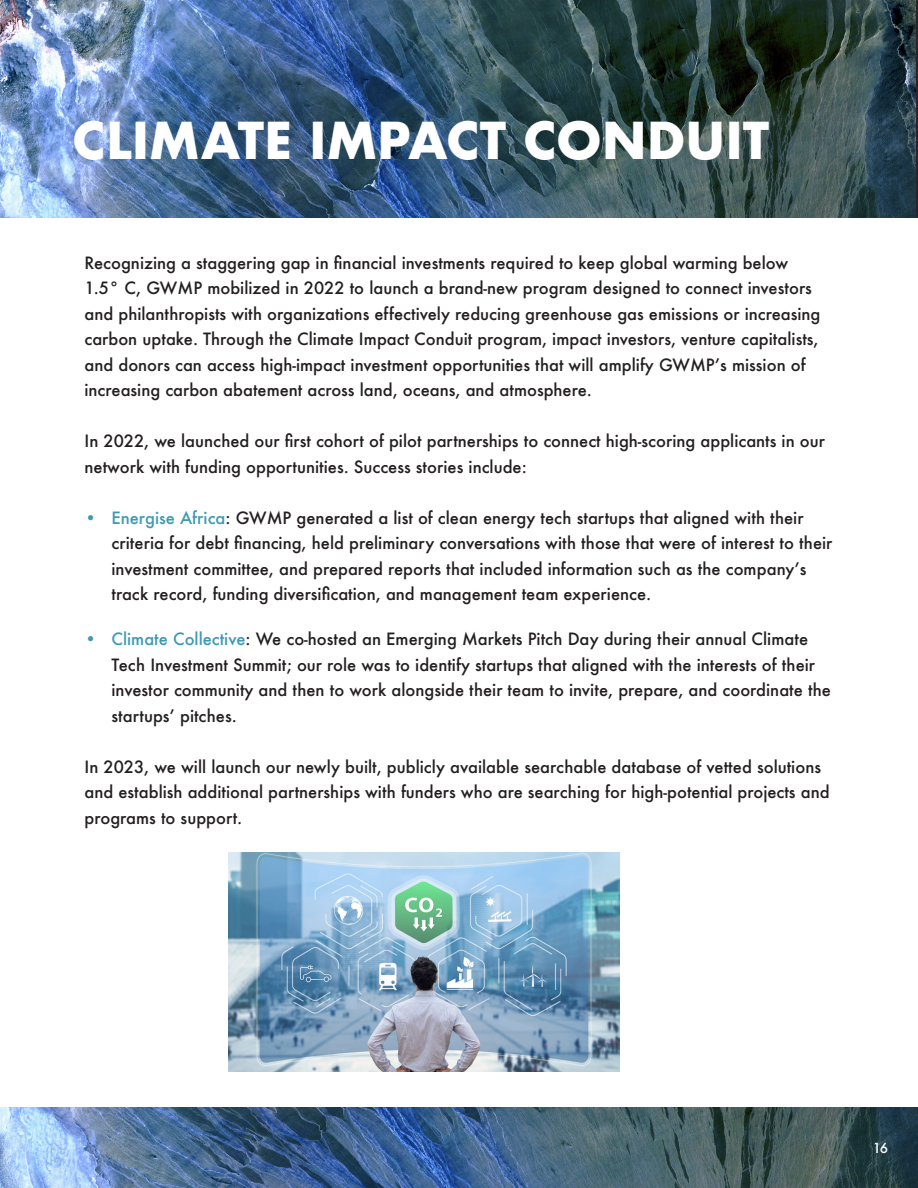
<style>
.page{position:relative;width:918px;height:1188px;background:#fff}
.page>*{position:absolute;margin:0;border:0;box-sizing:border-box;transform-origin:0 0}
._51_Main_Headers_bla{font:700 49.5px "Futura";letter-spacing:-.005em;color:#fff}
.t1{font:500 16.5px/25.5px "Futura";color:#231f20}
.t2{font:500 13.5px "Futura";color:#fff}
.s1{color:#3d9ab3}
</style>
<div class="page">
<img style="left:0;top:0;width:916px;height:218px">
<img style="left:0;top:1107px;width:918px;height:81px">
<img style="left:228px;top:853px;width:392px;height:218px">
<hr style="left:917px;top:0;width:1px;height:218px;background:#262626">
<p class="_51_Main_Headers_bla" style="left:72px;top:104px;width:698px">CLIMATE IMPACT CONDUIT</p>
<p class="t1" style="left:84px;top:250px;width:705px">Recognizing a staggering gap in financial investments required to keep global warming below</p>
<p class="t1" style="left:84px;top:275px;width:738px">1.5° C, GWMP mobilized in 2022 to launch a brand-new program designed to connect investors and philanthropists with organizations effectively reducing greenhouse gas emissions or increasing carbon uptake. Through the Climate Impact Conduit program, impact investors, venture capitalists, and donors can access high-impact investment opportunities that will amplify GWMP’s mission of increasing carbon abatement across land, oceans, and atmosphere.</p>
<p class="t1" style="left:84px;top:428px;width:742px">In 2022, we launched our first cohort of pilot partnerships to connect high-scoring applicants in our network with funding opportunities. Success stories include:</p>
<p class="t1" style="left:111px;top:505px;width:722px;text-indent:-27px"><span class="s1">• Energise Africa</span>: GWMP generated a list of clean energy tech startups that aligned with their criteria for debt financing, held preliminary conversations with those that were of interest to their investment committee, and prepared reports that included information such as the company’s track record, funding diversification, and management team experience.</p>
<p class="t1" style="left:111px;top:626px;width:721px;text-indent:-27px"><span class="s1">• Climate Collective</span>: We co-hosted an Emerging Markets Pitch Day during their annual Climate Tech Investment Summit; our role was to identify startups that aligned with the interests of their investor community and then to work alongside their team to invite, prepare, and coordinate the startups’ pitches.</p>
<p class="t1" style="left:84px;top:754px;width:747px">In 2023, we will launch our newly built, publicly available searchable database of vetted solutions and establish additional partnerships with funders who are searching for high-potential projects and programs to support.</p>
<p class="t2" style="left:873px;top:1139px;width:17px">16</p>
</div>
